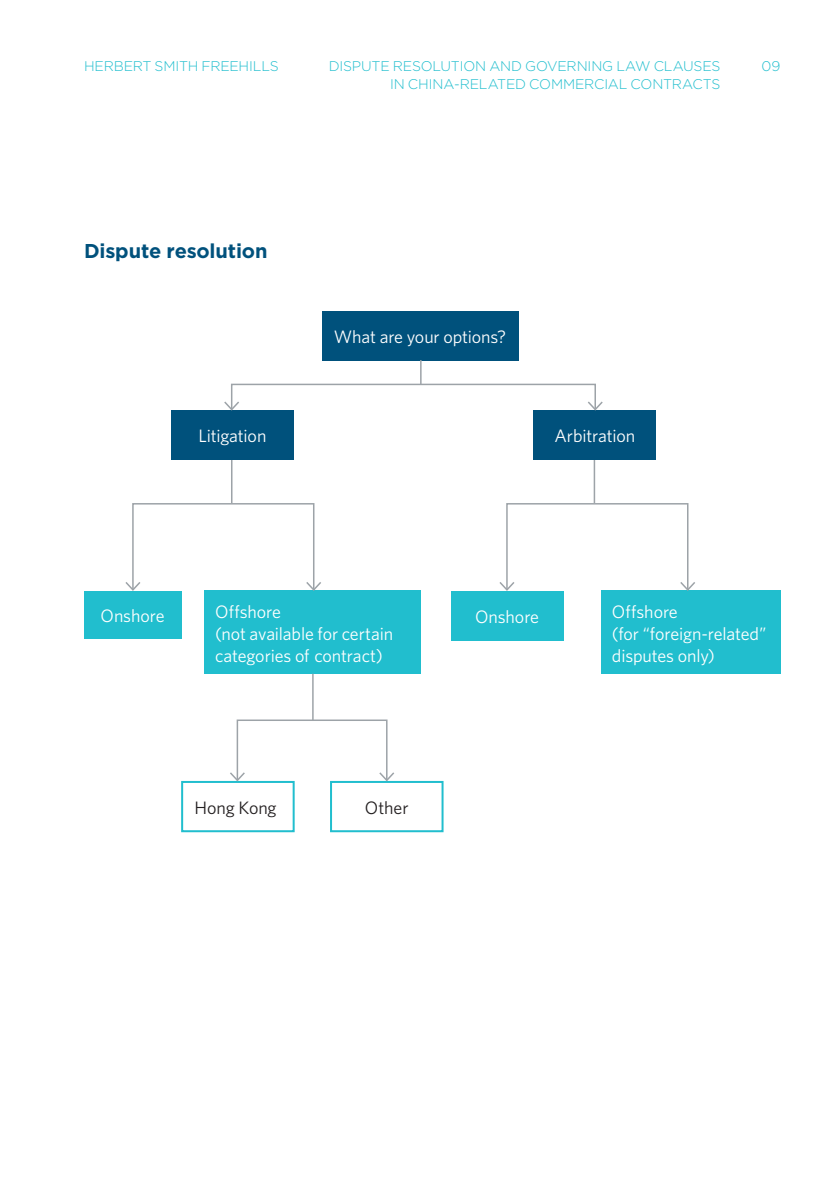
<style>
.page{position:relative;width:840px;height:1191px;background:#fff}
.page>*{position:absolute;margin:0;border:0;box-sizing:border-box;transform-origin:0 0}
.Body_Header_1{font:700 20px "Gotham";letter-spacing:-.01em;color:#00517c}
.Body_Text{font:18px/22px "Whitney";letter-spacing:-.01em;color:#fff}
.Body_Text-2{font:18px "Whitney";letter-spacing:-.005em;color:#231f20}
.t1{font:300 14px "Gotham";letter-spacing:-.015em;color:#21bece}
</style>
<div class="page">
<div style="left:322px;top:311px;width:197px;height:49px;background:#00517c"></div>
<div style="left:450px;top:591px;width:113px;height:49px;background:#21bece"></div>
<div style="left:84px;top:591px;width:97px;height:48px;background:#21bece"></div>
<div style="left:181px;top:781px;width:113px;height:51px;border:2px solid #21bece"></div>
<div style="left:330px;top:781px;width:113px;height:51px;border:2px solid #21bece"></div>
<div style="left:204px;top:591px;width:216px;height:83px;background:#21bece"></div>
<div style="left:600px;top:591px;width:180px;height:83px;background:#21bece"></div>
<svg style="left:420px;top:360px;width:1px;height:24px"></svg>
<hr style="left:231px;top:460px;width:1px;height:43px;background:#9da3a8">
<hr style="left:312px;top:674px;width:1px;height:46px;background:#9da3a8">
<hr style="left:593px;top:460px;width:2px;height:43px;background:#9da3a8">
<div style="left:236px;top:719px;width:151px;height:62px;border:2px solid #9da3a8"></div>
<svg style="left:377px;top:770px;width:18px;height:12px"></svg>
<svg style="left:228px;top:770px;width:18px;height:12px"></svg>
<div style="left:171px;top:410px;width:122px;height:50px;background:#00517c"></div>
<div style="left:533px;top:410px;width:123px;height:50px;background:#00517c"></div>
<div style="left:231px;top:384px;width:364px;height:26px;border:2px solid #9da3a8"></div>
<svg style="left:224px;top:400px;width:17px;height:11px"></svg>
<svg style="left:586px;top:400px;width:17px;height:11px"></svg>
<div style="left:132px;top:503px;width:182px;height:87px;border:2px solid #9da3a8"></div>
<svg style="left:125px;top:580px;width:17px;height:11px"></svg>
<svg style="left:304px;top:580px;width:18px;height:11px"></svg>
<div style="left:506px;top:503px;width:182px;height:87px;border:2px solid #9da3a8"></div>
<svg style="left:499px;top:580px;width:16px;height:11px"></svg>
<svg style="left:678px;top:580px;width:18px;height:11px"></svg>
<p class="t1" style="left:84px;top:57px;width:196px">HERBERT SMITH FREEHILLS</p>
<p class="t1" style="left:328px;top:57px;width:393px">DISPUTE RESOLUTION AND GOVERNING LAW CLAUSES</p>
<p class="t1" style="left:761px;top:57px;width:20px">09</p>
<p class="t1" style="left:390px;top:75px;width:331px">IN CHINA-RELATED COMMERCIAL CONTRACTS</p>
<p class="Body_Header_1" style="left:84px;top:237px;width:185px">Dispute resolution</p>
<p class="Body_Text" style="left:334px;top:325px;width:174px">What are your options?</p>
<p class="Body_Text" style="left:198px;top:424px;width:70px">Litigation</p>
<p class="Body_Text" style="left:554px;top:424px;width:82px">Arbitration</p>
<p class="Body_Text" style="left:215px;top:600px;width:179px">Offshore<br>(not available for certain categories of contract)</p>
<p class="Body_Text" style="left:611px;top:600px;width:156px">Offshore<br>(for “foreign-related” disputes only)</p>
<p class="Body_Text" style="left:100px;top:604px;width:65px">Onshore</p>
<p class="Body_Text" style="left:475px;top:605px;width:65px">Onshore</p>
<p class="Body_Text-2" style="left:194px;top:795px;width:84px">Hong Kong</p>
<p class="Body_Text-2" style="left:365px;top:795px;width:45px">Other</p>
</div>
